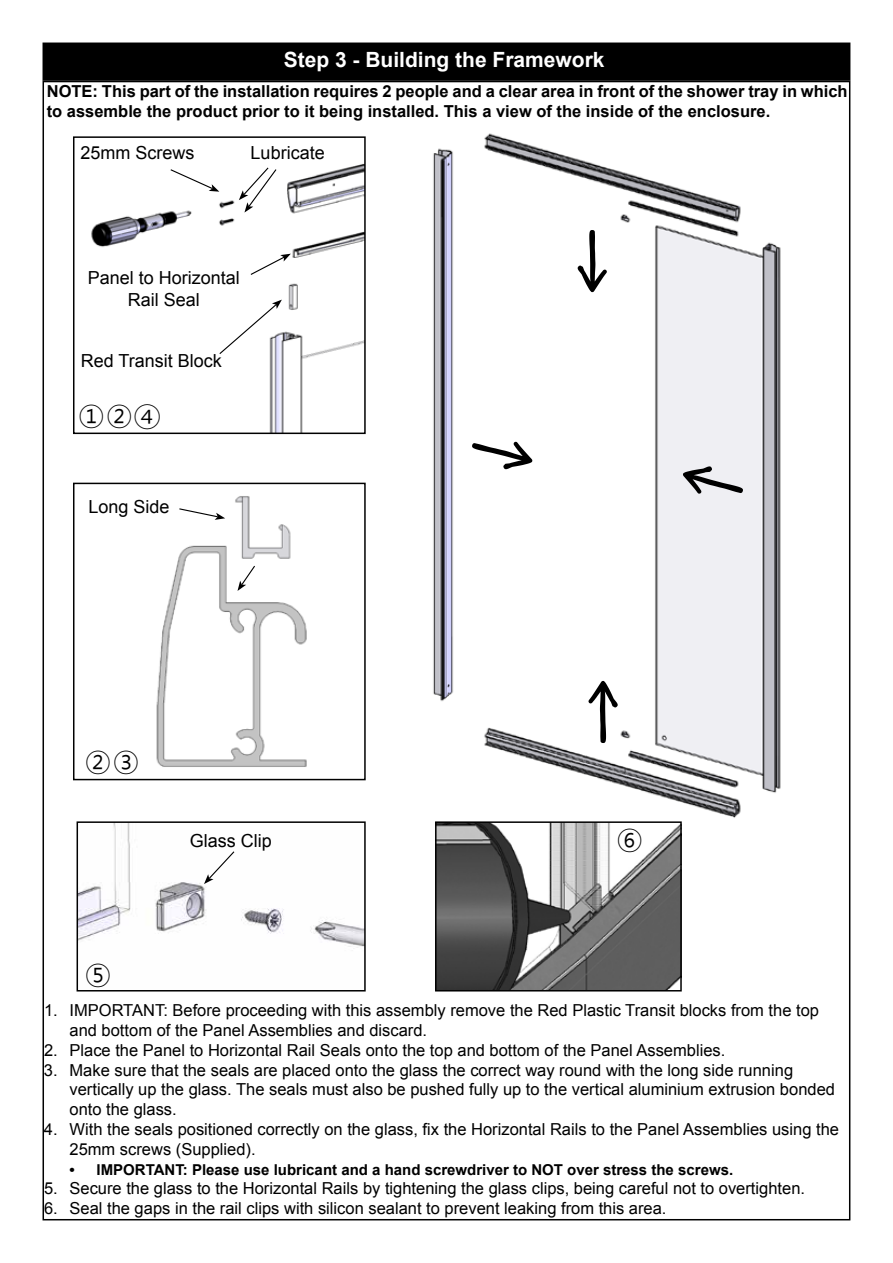
<style>
.page{position:relative;width:893px;height:1263px;background:#fff}
.page>*{position:absolute;margin:0;border:0;box-sizing:border-box;transform-origin:0 0}
.t1{font:72px "Segoe Script";color:#000}
.t2{font:27px "Malgun Gothic";color:#000}
.t3{font:700 21px "Arial";color:#fff}
.t4{font:18px/21.6px "Arial";color:#000;text-align:center}
.t5{font:16.5px/19.8px "Arial";color:#000}
.t6{font:700 16.5px/19.8px "Arial";color:#000}
.t7{font:700 15px "Arial";color:#000}
.s1{font-family:"Koz Go Pr 6 N"}
</style>
<div class="page">
<div style="left:43px;top:43px;width:807px;height:37px;background:#000"></div>
<div style="left:43px;top:43px;width:807px;height:38px;border:2px solid #000"></div>
<img style="left:433px;top:133px;width:348px;height:685px">
<img style="left:91px;top:164px;width:272px;height:267px">
<div style="left:73px;top:136px;width:293px;height:298px;border:2px solid #000"></div>
<svg style="left:218px;top:300px;width:64px;height:55px"></svg>
<svg style="left:169px;top:168px;width:50px;height:24px"></svg>
<svg style="left:249px;top:254px;width:42px;height:22px"></svg>
<img style="left:80px;top:824px;width:283px;height:124px">
<div style="left:77px;top:821px;width:289px;height:170px;border:2px solid #000"></div>
<svg style="left:204px;top:850px;width:32px;height:34px"></svg>
<svg style="left:239px;top:166px;width:39px;height:47px"></svg>
<img style="left:438px;top:824px;width:241px;height:164px">
<div style="left:435px;top:821px;width:247px;height:170px;border:2px solid #000"></div>
<img style="left:156px;top:496px;width:151px;height:271px">
<div style="left:73px;top:483px;width:293px;height:297px;border:2px solid #000"></div>
<svg style="left:237px;top:564px;width:19px;height:27px"></svg>
<svg style="left:178px;top:507px;width:47px;height:13px"></svg>
<svg style="left:468px;top:431px;width:68px;height:44px"></svg>
<div style="left:679px;top:460px;width:68px;height:45px;background:#efeff3"></div>
<p class="t3" style="left:284px;top:45px;width:322px">Step 3 - Building the Framework</p>
<p class="t6" style="left:47px;top:82px;width:802px;text-indent:35px">E: This part of the installation requires 2 people and a clear area in front of the shower tray in which to assemble the product prior to it being installed. This a view of the inside of the enclosure.</p>
<p class="t6" style="left:47px;top:82px;width:13px">NOT</p>
<p class="t4" style="left:80px;top:142px;width:116px">25mm Screws</p>
<p class="t4" style="left:251px;top:142px;width:76px">Lubricate</p>
<p class="t4" style="left:88px;top:267px;width:154px">Panel to Horizontal<br>Rail Seal</p>
<p class="t4" style="left:81px;top:350px;width:143px">Red Transit Block</p>
<h2 class="t2" style="left:78px;top:399px;width:84px">①②<span class="s1">④</span></h2>
<p class="t4" style="left:89px;top:496px;width:83px">Long Side</p>
<h2 class="t2" style="left:85px;top:745px;width:56px">②③</h2>
<h2 class="t2" style="left:85px;top:958px;width:28px">⑤</h2>
<p class="t4" style="left:190px;top:830px;width:84px">Glass Clip</p>
<h1 class="t1" style="left:574px;top:196px;width:37px">↓</h1>
<h1 class="t1" style="left:621px;top:777px;width:37px;rotate:-180deg">↓</h1>
<h2 class="t2" style="left:617px;top:823px;width:28px">⑥</h2>
<p class="t5" style="left:70px;top:1001px;width:751px;text-indent:-26px">1. IMPORTANT: Before proceeding with this assembly remove the Red Plastic Transit blocks from the top and bottom of the Panel Assemblies and discard.</p>
<p class="t5" style="left:44px;top:1040px;width:683px">2. Place the Panel to Horizontal Rail Seals onto the top and bottom of the Panel Assemblies.</p>
<p class="t5" style="left:70px;top:1060px;width:767px;text-indent:-26px">3. Make sure that the seals are placed onto the glass the correct way round with the long side running vertically up the glass. The seals must also be pushed fully up to the vertical aluminium extrusion bonded onto the glass.</p>
<p class="t5" style="left:70px;top:1119px;width:771px;text-indent:-26px">4. With the seals positioned correctly on the glass, fix the Horizontal Rails to the Panel Assemblies using the<br>25mm screws (Supplied).</p>
<p class="t7" style="left:70px;top:1159px;width:55px">• IMPORTANT</p>
<p class="t7" style="left:183px;top:1159px;width:360px">: Please use lubricant and a hand screwdriver to NOT</p>
<p class="t7" style="left:567px;top:1159px;width:167px">over stress the screws.</p>
<p class="t5" style="left:44px;top:1179px;width:763px">5. Secure the glass to the Horizontal Rails by tightening the glass clips, being careful not to overtighten.</p>
<p class="t5" style="left:44px;top:1199px;width:624px">6. Seal the gaps in the rail clips with silicon sealant to prevent leaking from this area.</p>
</div>
